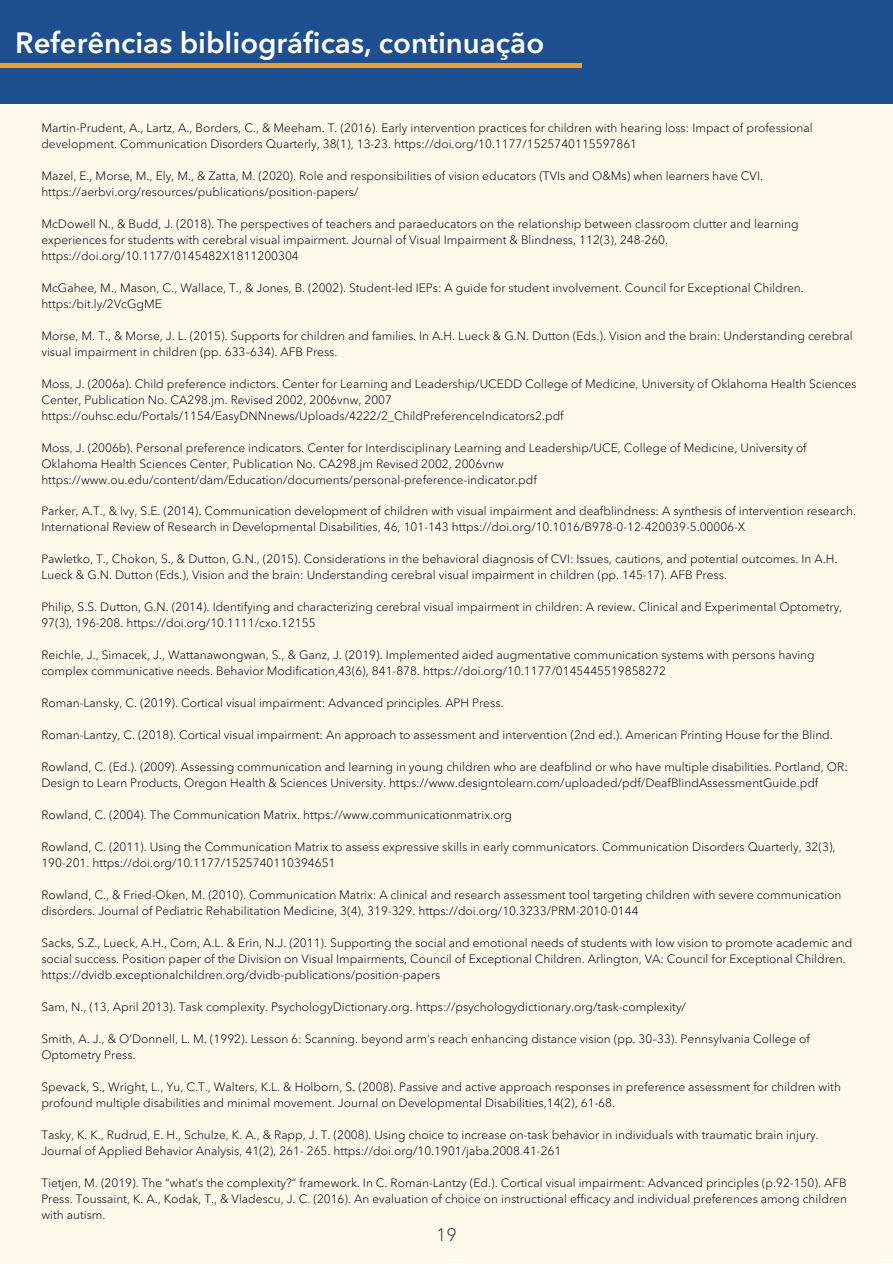
<style>
.page{position:relative;width:893px;height:1264px;background:#fff}
.page>*{position:absolute;margin:0;border:0;box-sizing:border-box;transform-origin:0 0}
.t1{font:600 29.25px "Avenir Next LT Pro";color:#fff}
.t2{font:300 18px "Avenir Next LT Pro";color:#373636}
.t3{font:300 12px/16px "Avenir Next LT Pro";color:#000}
</style>
<div class="page">
<div style="left:0;top:0;width:892px;height:1262px;background:#fffaec"></div>
<div style="left:0;top:0;width:892px;height:103px;background:#1d4f91"></div>
<hr style="left:0;top:64px;width:581px;height:4px;background:#f89c1d">
<h1 class="t1" style="left:15px;top:31px;width:530px">Referências bibliográficas, continuação</h1>
<p class="t3" style="left:41px;top:120px;width:772px">Martin-Prudent, A., Lartz, A., Borders, C., &amp; Meeham. T. (2016). Early intervention practices for children with hearing loss: Impact of professional development. Communication Disorders Quarterly, 38(1), 13-23. https://doi.org/10.1177/1525740115597861</p>
<p class="t3" style="left:41px;top:168px;width:723px">Mazel, E., Morse, M., Ely, M., &amp; Zatta, M. (2020). Role and responsibilities of vision educators (TVIs and O&amp;Ms) when learners have CVI. https://aerbvi.org/resources/publications/position-papers/</p>
<p class="t3" style="left:41px;top:216px;width:758px">McDowell N., &amp; Budd, J. (2018). The perspectives of teachers and paraeducators on the relationship between classroom clutter and learning experiences for students with cerebral visual impairment. Journal of Visual Impairment &amp; Blindness, 112(3), 248-260. https://doi.org/10.1177/0145482X1811200304</p>
<p class="t3" style="left:41px;top:280px;width:763px">McGahee, M., Mason, C., Wallace, T., &amp; Jones, B. (2002). Student-led IEPs: A guide for student involvement. Council for Exceptional Children. https:/bit.ly/2VcGgME</p>
<p class="t3" style="left:41px;top:328px;width:812px">Morse, M. T., &amp; Morse, J. L. (2015). Supports for children and families. In A.H. Lueck &amp; G.N. Dutton (Eds.). Vision and the brain: Understanding cerebral visual impairment in children (pp. 633–634). AFB Press.</p>
<p class="t3" style="left:41px;top:376px;width:816px">Moss, J. (2006a). Child preference indictors. Center for Learning and Leadership/UCEDD College of Medicine, University of Oklahoma Health Sciences<br>Center, Publication No. CA298.jm. Revised 2002, 2006vnw, 2007 https://ouhsc.edu/Portals/1154/EasyDNNnews/Uploads/4222/2_ChildPreferenceIndicators2.pdf</p>
<p class="t3" style="left:41px;top:440px;width:766px">Moss, J. (2006b). Personal preference indicators. Center for Interdisciplinary Learning and Leadership/UCE, College of Medicine, University of<br>Oklahoma Health Sciences Center, Publication No. CA298.jm Revised 2002, 2006vnw https://www.ou.edu/content/dam/Education/documents/personal-preference-indicator.pdf</p>
<p class="t3" style="left:41px;top:504px;width:816px">Parker, A.T., &amp; Ivy, S.E. (2014). Communication development of children with visual impairment and deafblindness: A synthesis of intervention research.<br>International Review of Research in Developmental Disabilities, 46, 101-143 https://doi.org/10.1016/B978-0-12-420039-5.00006-X</p>
<p class="t3" style="left:41px;top:552px;width:797px">Pawletko, T., Chokon, S., &amp; Dutton, G.N., (2015). Considerations in the behavioral diagnosis of CVI: Issues, cautions, and potential outcomes. In A.H.<br>Lueck &amp; G.N. Dutton (Eds.), Vision and the brain: Understanding cerebral visual impairment in children (pp. 145-17). AFB Press.</p>
<p class="t3" style="left:41px;top:600px;width:802px">Philip, S.S. Dutton, G.N. (2014). Identifying and characterizing cerebral visual impairment in children: A review. Clinical and Experimental Optometry,<br>97(3), 196-208. https://doi.org/10.1111/cxo.12155</p>
<p class="t3" style="left:41px;top:648px;width:774px">Reichle, J., Simacek, J., Wattanawongwan, S., &amp; Ganz, J. (2019). Implemented aided augmentative communication systems with persons having complex communicative needs. Behavior Modification,43(6), 841-878. https://doi.org/10.1177/0145445519858272</p>
<p class="t3" style="left:41px;top:696px;width:463px">Roman-Lansky, C. (2019). Cortical visual impairment: Advanced principles. APH Press.</p>
<p class="t3" style="left:41px;top:728px;width:793px">Roman-Lantzy, C. (2018). Cortical visual impairment: An approach to assessment and intervention (2nd ed.). American Printing House for the Blind.</p>
<p class="t3" style="left:41px;top:760px;width:808px">Rowland, C. (Ed.). (2009). Assessing communication and learning in young children who are deafblind or who have multiple disabilities. Portland, OR:<br>Design to Learn Products, Oregon Health &amp; Sciences University. https://www.designtolearn.com/uploaded/pdf/DeafBlindAssessmentGuide.pdf</p>
<p class="t3" style="left:41px;top:808px;width:472px">Rowland, C. (2004). The Communication Matrix. https://www.communicationmatrix.org</p>
<p class="t3" style="left:41px;top:840px;width:795px">Rowland, C. (2011). Using the Communication Matrix to assess expressive skills in early communicators. Communication Disorders Quarterly, 32(3),<br>190-201. https://doi.org/10.1177/1525740110394651</p>
<p class="t3" style="left:41px;top:888px;width:801px">Rowland, C., &amp; Fried-Oken, M. (2010). Communication Matrix: A clinical and research assessment tool targeting children with severe communication disorders. Journal of Pediatric Rehabilitation Medicine, 3(4), 319-329. https://doi.org/10.3233/PRM-2010-0144</p>
<p class="t3" style="left:41px;top:936px;width:812px">Sacks, S.Z., Lueck, A.H., Corn, A.L. &amp; Erin, N.J. (2011). Supporting the social and emotional needs of students with low vision to promote academic and social success. Position paper of the Division on Visual Impairments, Council of Exceptional Children. Arlington, VA: Council for Exceptional Children. https://dvidb.exceptionalchildren.org/dvidb-publications/position-papers</p>
<p class="t3" style="left:41px;top:1000px;width:646px">Sam, N., (13, April 2013). Task complexity. PsychologyDictionary.org. https://psychologydictionary.org/task-complexity/</p>
<p class="t3" style="left:41px;top:1032px;width:770px">Smith, A. J., &amp; O’Donnell, L. M. (1992). Lesson 6: Scanning. beyond arm’s reach enhancing distance vision (pp. 30–33). Pennsylvania College of<br>Optometry Press.</p>
<p class="t3" style="left:41px;top:1080px;width:801px">Spevack, S., Wright, L., Yu, C.T., Walters, K.L. &amp; Holborn, S. (2008). Passive and active approach responses in preference assessment for children with profound multiple disabilities and minimal movement. Journal on Developmental Disabilities,14(2), 61-68.</p>
<p class="t3" style="left:41px;top:1128px;width:779px">Tasky, K. K., Rudrud, E. H., Schulze, K. A., &amp; Rapp, J. T. (2008). Using choice to increase on-task behavior in individuals with traumatic brain injury.<br>Journal of Applied Behavior Analysis, 41(2), 261- 265. https://doi.org/10.1901/jaba.2008.41-261</p>
<p class="t3" style="left:41px;top:1176px;width:807px;text-align:justify">Tietjen, M. (2019). The “what’s the complexity?” framework. In C. Roman-Lantzy (Ed.). Cortical visual impairment: Advanced principles (p.92-150). AFB Press. Toussaint, K. A., Kodak, T., &amp; Vladescu, J. C. (2016). An evaluation of choice on instructional efficacy and individual preferences among children with autism.</p>
<h2 class="t2" style="left:436px;top:1226px;width:22px">19</h2>
</div>
